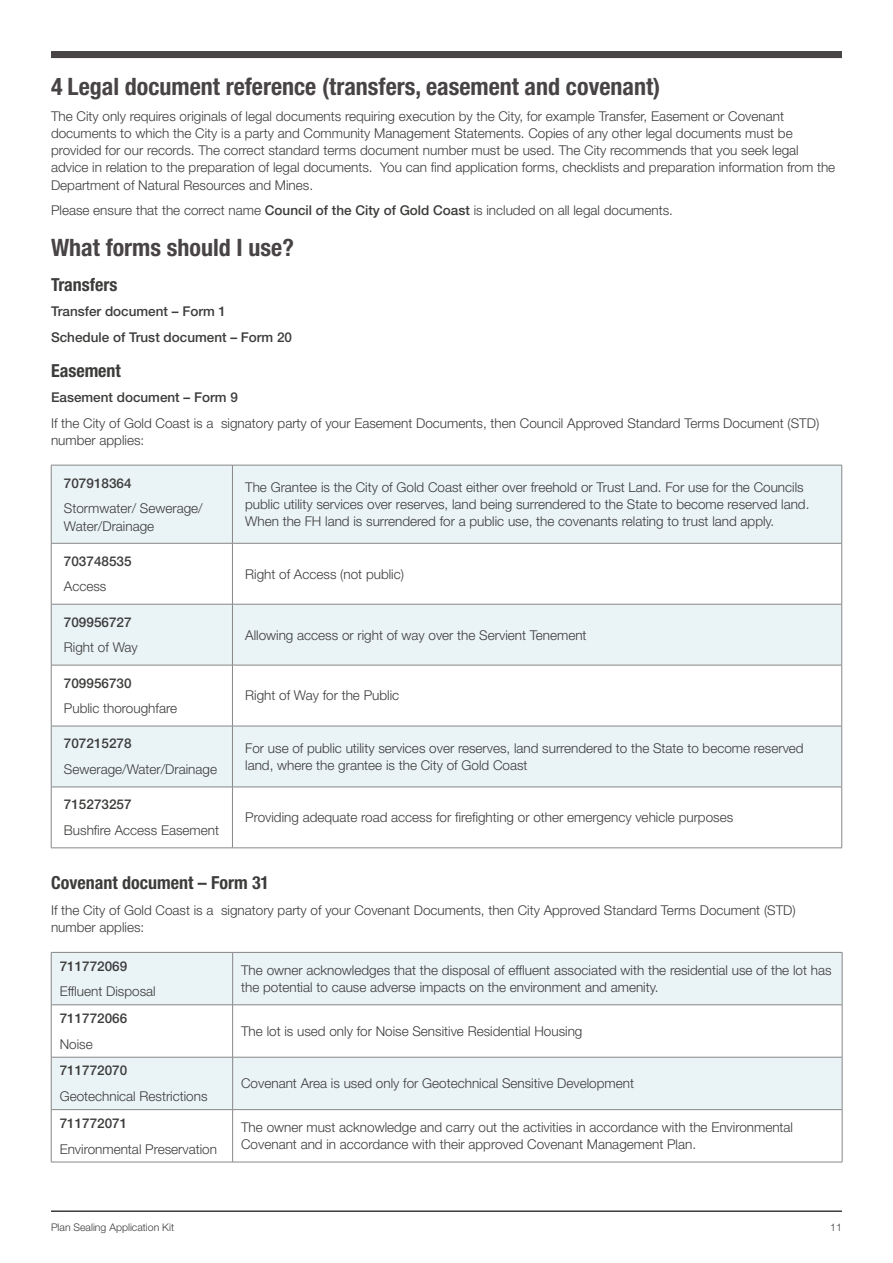
<style>
.page{position:relative;width:893px;height:1263px;background:#fff}
.page>*{position:absolute;margin:0;border:0;box-sizing:border-box;transform-origin:0 0}
.t1{font:700 condensed 24px "Helvetica Neue LT Std";color:#484344}
.t2{font:700 condensed 18px "Helvetica Neue LT Std";color:#3c3c3b}
.t3{font:300 13.5px/17.2px "Helvetica Neue LT Std";color:#3c3c3b}
.t4{font:500 13.5px/25.8px "Helvetica Neue LT Std";color:#3c3c3b}
.t5{font:300 10.5px "Helvetica Neue LT Std";color:#3c3c3b}
.s1{font-weight:500}
</style>
<div class="page">
<hr style="left:51px;top:1210px;width:791px;height:2px;background:#3c3c3b">
<div style="left:51px;top:51px;width:791px;height:7px;background:#484344"></div>
<svg style="left:52px;top:466px;width:789px;height:321px;fill:#eaf3f6"></svg>
<hr style="left:51px;top:465px;width:181px;height:1px;background:#878787">
<hr style="left:51px;top:465px;width:1px;height:78px;background:#878787">
<hr style="left:232px;top:465px;width:610px;height:1px;background:#878787">
<hr style="left:232px;top:465px;width:1px;height:78px;background:#878787">
<hr style="left:841px;top:465px;width:1px;height:78px;background:#878787">
<hr style="left:51px;top:543px;width:181px;height:1px;background:#878787">
<hr style="left:51px;top:543px;width:1px;height:61px;background:#878787">
<hr style="left:232px;top:543px;width:610px;height:1px;background:#878787">
<hr style="left:232px;top:543px;width:1px;height:61px;background:#878787">
<hr style="left:841px;top:543px;width:1px;height:61px;background:#878787">
<hr style="left:51px;top:604px;width:181px;height:1px;background:#878787">
<hr style="left:51px;top:604px;width:1px;height:61px;background:#878787">
<hr style="left:232px;top:604px;width:610px;height:1px;background:#878787">
<hr style="left:232px;top:604px;width:1px;height:61px;background:#878787">
<hr style="left:841px;top:604px;width:1px;height:61px;background:#878787">
<hr style="left:51px;top:665px;width:181px;height:1px;background:#878787">
<hr style="left:51px;top:665px;width:1px;height:61px;background:#878787">
<hr style="left:232px;top:665px;width:610px;height:1px;background:#878787">
<hr style="left:232px;top:665px;width:1px;height:61px;background:#878787">
<hr style="left:841px;top:665px;width:1px;height:61px;background:#878787">
<hr style="left:51px;top:726px;width:181px;height:1px;background:#878787">
<hr style="left:51px;top:726px;width:1px;height:61px;background:#878787">
<hr style="left:232px;top:726px;width:610px;height:1px;background:#878787">
<hr style="left:232px;top:726px;width:1px;height:61px;background:#878787">
<hr style="left:841px;top:726px;width:1px;height:61px;background:#878787">
<hr style="left:51px;top:787px;width:181px;height:1px;background:#878787">
<hr style="left:51px;top:787px;width:1px;height:61px;background:#878787">
<hr style="left:232px;top:787px;width:610px;height:1px;background:#878787">
<hr style="left:232px;top:787px;width:1px;height:61px;background:#878787">
<hr style="left:841px;top:787px;width:1px;height:61px;background:#878787">
<hr style="left:51px;top:847px;width:181px;height:1px;background:#878787">
<hr style="left:232px;top:847px;width:610px;height:1px;background:#878787">
<svg style="left:52px;top:953px;width:790px;height:156px;fill:#eaf3f6"></svg>
<hr style="left:51px;top:1005px;width:1px;height:52px;background:#878787">
<hr style="left:232px;top:1005px;width:1px;height:52px;background:#878787">
<hr style="left:842px;top:1005px;width:1px;height:52px;background:#878787">
<hr style="left:51px;top:1110px;width:1px;height:52px;background:#878787">
<hr style="left:232px;top:1110px;width:1px;height:52px;background:#878787">
<hr style="left:842px;top:1110px;width:1px;height:52px;background:#878787">
<hr style="left:51px;top:1162px;width:182px;height:1px;background:#878787">
<hr style="left:233px;top:1162px;width:609px;height:1px;background:#878787">
<hr style="left:51px;top:952px;width:182px;height:1px;background:#878787">
<hr style="left:51px;top:952px;width:1px;height:52px;background:#878787">
<hr style="left:51px;top:1004px;width:182px;height:1px;background:#878787">
<hr style="left:233px;top:952px;width:609px;height:1px;background:#878787">
<hr style="left:232px;top:952px;width:1px;height:52px;background:#878787">
<hr style="left:842px;top:952px;width:1px;height:52px;background:#878787">
<hr style="left:233px;top:1004px;width:609px;height:1px;background:#878787">
<hr style="left:51px;top:1057px;width:182px;height:1px;background:#878787">
<hr style="left:51px;top:1057px;width:1px;height:52px;background:#878787">
<hr style="left:51px;top:1109px;width:182px;height:1px;background:#878787">
<hr style="left:233px;top:1057px;width:609px;height:1px;background:#878787">
<hr style="left:232px;top:1057px;width:1px;height:52px;background:#878787">
<hr style="left:842px;top:1057px;width:1px;height:52px;background:#878787">
<hr style="left:233px;top:1109px;width:609px;height:1px;background:#878787">
<h1 class="t1" style="left:51px;top:72px;width:611px">4 Legal document reference (transfers, easement and covenant)</h1>
<p class="t3" style="left:51px;top:107px;width:786px">The City only requires originals of legal documents requiring execution by the City, for example Transfer, Easement or Covenant documents to which the City is a party and Community Management Statements. Copies of any other legal documents must be provided for our records. The correct standard terms document number must be used. The City recommends that you seek legal advice in relation to the preparation of legal documents. You can find application forms, checklists and preparation information from the Department of Natural Resources and Mines.</p>
<p class="t3" style="left:51px;top:202px;width:623px">Please ensure that the correct name <span class="s1">Council of the City of Gold Coast</span> is included on all legal documents.</p>
<h1 class="t1" style="left:51px;top:233px;width:244px">What forms should I use?</h1>
<h2 class="t2" style="left:51px;top:273px;width:68px">Transfers</h2>
<p class="t4" style="left:51px;top:299px;width:243px">Transfer document – Form 1<br>Schedule of Trust document – Form 20</p>
<h2 class="t2" style="left:51px;top:359px;width:71px">Easement</h2>
<p class="t4" style="left:51px;top:384px;width:188px">Easement document – Form 9</p>
<p class="t3" style="left:51px;top:414px;width:770px">If the City of Gold Coast is a signatory party of your Easement Documents, then Council Approved Standard Terms Document (STD) number applies:</p>
<p class="t4" style="left:64px;top:470px;width:69px">707918364</p>
<p class="t3" style="left:64px;top:500px;width:140px">Stormwater/ Sewerage/<br>Water/Drainage</p>
<p class="t3" style="left:245px;top:478px;width:566px">The Grantee is the City of Gold Coast either over freehold or Trust Land. For use for the Councils public utility services over reserves, land being surrendered to the State to become reserved land.<br>When the FH land is surrendered for a public use, the covenants relating to trust land apply.</p>
<p class="t4" style="left:64px;top:548px;width:69px">703748535</p>
<p class="t3" style="left:64px;top:578px;width:44px">Access</p>
<p class="t4" style="left:64px;top:609px;width:69px">709956727</p>
<p class="t3" style="left:64px;top:639px;width:75px">Right of Way</p>
<p class="t4" style="left:64px;top:670px;width:69px">709956730</p>
<p class="t3" style="left:64px;top:700px;width:115px">Public thoroughfare</p>
<p class="t4" style="left:64px;top:731px;width:69px">707215278</p>
<p class="t3" style="left:64px;top:760px;width:155px">Sewerage/Water/Drainage</p>
<p class="t4" style="left:64px;top:791px;width:69px">715273257</p>
<p class="t3" style="left:64px;top:821px;width:157px">Bushfire Access Easement</p>
<p class="t3" style="left:245px;top:565px;width:160px">Right of Access (not public)</p>
<p class="t3" style="left:245px;top:626px;width:343px">Allowing access or right of way over the Servient Tenement</p>
<p class="t3" style="left:245px;top:687px;width:156px">Right of Way for the Public</p>
<p class="t3" style="left:245px;top:739px;width:560px">For use of public utility services over reserves, land surrendered to the State to become reserved land, where the grantee is the City of Gold Coast</p>
<p class="t3" style="left:245px;top:808px;width:489px">Providing adequate road access for firefighting or other emergency vehicle purposes</p>
<h2 class="t2" style="left:51px;top:871px;width:220px">Covenant document – Form 31</h2>
<p class="t3" style="left:51px;top:901px;width:746px">If the City of Gold Coast is a signatory party of your Covenant Documents, then City Approved Standard Terms Document (STD) number applies:</p>
<p class="t4" style="left:60px;top:953px;width:69px">711772069</p>
<p class="t3" style="left:60px;top:982px;width:97px">Effluent Disposal</p>
<p class="t3" style="left:241px;top:961px;width:592px">The owner acknowledges that the disposal of effluent associated with the residential use of the lot has the potential to cause adverse impacts on the environment and amenity.</p>
<p class="t4" style="left:60px;top:1005px;width:69px">711772066</p>
<p class="t3" style="left:60px;top:1035px;width:35px">Noise</p>
<p class="t4" style="left:60px;top:1057px;width:69px">711772070</p>
<p class="t3" style="left:60px;top:1087px;width:149px">Geotechnical Restrictions</p>
<p class="t4" style="left:60px;top:1110px;width:69px">711772071</p>
<p class="t3" style="left:60px;top:1140px;width:159px">Environmental Preservation</p>
<p class="t3" style="left:241px;top:1022px;width:343px">The lot is used only for Noise Sensitive Residential Housing</p>
<p class="t3" style="left:241px;top:1074px;width:394px">Covenant Area is used only for Geotechnical Sensitive Development</p>
<p class="t3" style="left:241px;top:1118px;width:553px">The owner must acknowledge and carry out the activities in accordance with the Environmental<br>Covenant and in accordance with their approved Covenant Management Plan.</p>
<p class="t5" style="left:51px;top:1221px;width:125px">Plan Sealing Application Kit</p>
<p class="t5" style="left:830px;top:1221px;width:13px">11</p>
</div>
